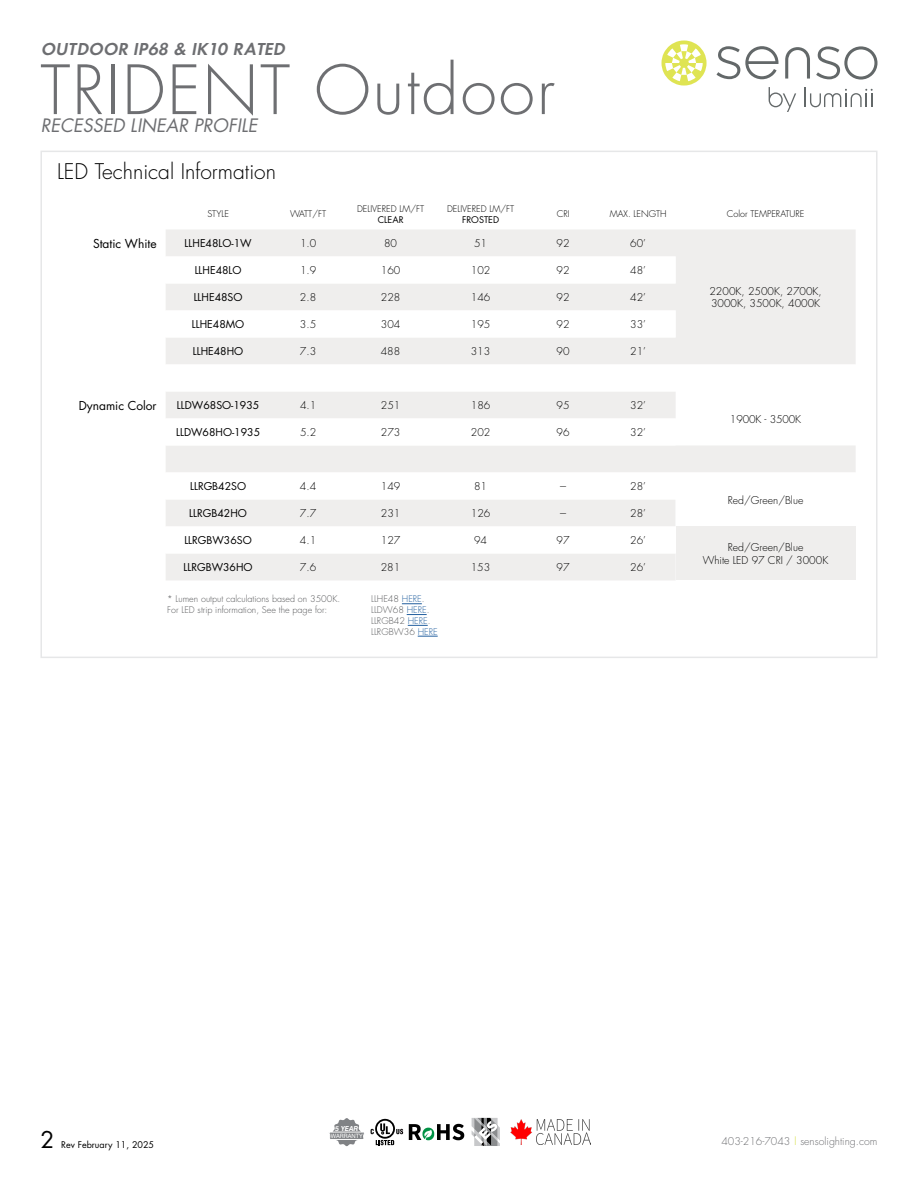
<style>
.page{position:relative;width:918px;height:1188px;background:#fff}
.page>*{position:absolute;margin:0;border:0;box-sizing:border-box;transform-origin:0 0}
.t1{font:300 66px "Futura";letter-spacing:.03em;color:#6e6f72}
.t2{font:22.5px "Futura";color:#000}
.t3{font:300 21px "Futura";color:#000}
.t4{font:italic 18px "Futura";color:#6d6e71}
.t5{font:18px "Futura Demi Bold Oblique DTC";color:#6d6e71}
.t6{font:12px "Futura";color:#000}
.t7{font:300 10.5px/12.6px "Futura";color:#000}
.t8{font:10.5px "Futura";color:#000}
.t9{font:300 10.5px "Futura";color:#6d6e71}
.t10{font:300 9px/10.8px "Futura";color:#58595b}
.t11{font:300 9px "Futura";color:#000}
.t12{font:9px "Futura";color:#000}
.t13{font:6.9px "SENSO Bold Italic";color:#fff}
.t14{font:6px "SENSO Roman";color:#fff}
.s1{color:#215e9e}
.s2{color:#d5df45}
</style>
<div class="page">
<svg style="left:402px;top:603px;width:20px;height:1px"></svg>
<svg style="left:407px;top:614px;width:20px;height:1px"></svg>
<svg style="left:408px;top:625px;width:20px;height:1px"></svg>
<svg style="left:418px;top:636px;width:20px;height:1px"></svg>
<div style="left:166px;top:230px;width:690px;height:350px;background:#efeeed"></div>
<svg style="left:166px;top:256px;width:690px;height:297px"></svg>
<div style="left:676px;top:526px;width:180px;height:54px;background:#efeeed"></div>
<svg style="left:785px;top:47px;width:25px;height:32px"></svg>
<svg style="left:716px;top:46px;width:62px;height:33px"></svg>
<svg style="left:816px;top:46px;width:62px;height:34px"></svg>
<svg style="left:805px;top:87px;width:68px;height:20px"></svg>
<svg style="left:769px;top:87px;width:27px;height:25px"></svg>
<svg style="left:662px;top:41px;width:45px;height:45px"></svg>
<svg style="left:409px;top:1124px;width:55px;height:16px"></svg>
<svg style="left:472px;top:1118px;width:28px;height:28px"></svg>
<svg style="left:376px;top:1140px;width:18px;height:5px"></svg>
<svg style="left:396px;top:1129px;width:7px;height:5px"></svg>
<svg style="left:375px;top:1119px;width:20px;height:20px"></svg>
<svg style="left:377px;top:1121px;width:16px;height:16px"></svg>
<svg style="left:380px;top:1123px;width:10px;height:11px"></svg>
<svg style="left:371px;top:1129px;width:3px;height:5px"></svg>
<img style="left:510px;top:1120px;width:80px;height:24px">
<svg style="left:329px;top:1118px;width:35px;height:28px"></svg>
<h3 class="t5" style="left:41px;top:38px;width:246px">OUTDOOR IP68 &amp; IK10 RATED</h3>
<h1 class="t1" style="left:40px;top:48px;width:516px">TRIDENT Outdoor</h1>
<h3 class="t4" style="left:41px;top:113px;width:218px">RECESSED LINEAR PROFILE</h3>
<h3 class="t3" style="left:57px;top:158px;width:221px">LED Technical Information</h3>
<p class="t11" style="left:207px;top:208px;width:23px">STYLE</p>
<p class="t11" style="left:290px;top:208px;width:37px">WATT/FT</p>
<p class="t11" style="left:357px;top:203px;width:69px">DELIVERED LM/FT</p>
<p class="t12" style="left:378px;top:213px;width:27px">CLEAR</p>
<p class="t11" style="left:447px;top:203px;width:69px">DELIVERED LM/FT</p>
<p class="t12" style="left:462px;top:213px;width:39px">FROSTED</p>
<p class="t11" style="left:557px;top:208px;width:14px">CRI</p>
<p class="t11" style="left:610px;top:208px;width:58px">MAX. LENGTH</p>
<p class="t11" style="left:727px;top:208px;width:79px">Color TEMPERATURE</p>
<p class="t6" style="left:93px;top:235px;width:65px">Static White</p>
<p class="t8" style="left:185px;top:236px;width:69px">LLHE48LO-1W</p>
<p class="t7" style="left:300px;top:237px;width:18px">1.0</p>
<p class="t7" style="left:384px;top:237px;width:15px">80</p>
<p class="t7" style="left:474px;top:237px;width:15px">51</p>
<p class="t7" style="left:557px;top:237px;width:15px">92</p>
<p class="t7" style="left:630px;top:237px;width:17px">60’</p>
<p class="t8" style="left:195px;top:263px;width:48px">LLHE48LO</p>
<p class="t7" style="left:300px;top:264px;width:18px">1.9</p>
<p class="t7" style="left:381px;top:264px;width:21px">160</p>
<p class="t7" style="left:471px;top:264px;width:21px">102</p>
<p class="t7" style="left:557px;top:264px;width:15px">92</p>
<p class="t7" style="left:630px;top:264px;width:17px">48’</p>
<p class="t8" style="left:194px;top:290px;width:50px">LLHE48SO</p>
<p class="t7" style="left:300px;top:291px;width:18px">2.8</p>
<p class="t7" style="left:381px;top:291px;width:21px">228</p>
<p class="t7" style="left:471px;top:291px;width:21px">146</p>
<p class="t7" style="left:557px;top:291px;width:15px">92</p>
<p class="t7" style="left:630px;top:291px;width:17px">42’</p>
<p class="t8" style="left:192px;top:317px;width:54px">LLHE48MO</p>
<p class="t7" style="left:300px;top:318px;width:18px">3.5</p>
<p class="t7" style="left:381px;top:318px;width:21px">304</p>
<p class="t7" style="left:471px;top:318px;width:21px">195</p>
<p class="t7" style="left:557px;top:318px;width:15px">92</p>
<p class="t7" style="left:630px;top:318px;width:17px">33’</p>
<p class="t8" style="left:193px;top:344px;width:52px">LLHE48HO</p>
<p class="t7" style="left:300px;top:345px;width:18px">7.3</p>
<p class="t7" style="left:381px;top:345px;width:21px">488</p>
<p class="t7" style="left:471px;top:345px;width:21px">313</p>
<p class="t7" style="left:557px;top:345px;width:15px">90</p>
<p class="t7" style="left:630px;top:345px;width:17px">21’</p>
<p class="t6" style="left:79px;top:397px;width:79px">Dynamic Color</p>
<p class="t8" style="left:177px;top:398px;width:84px">LLDW68SO-1935</p>
<p class="t7" style="left:300px;top:399px;width:18px">4.1</p>
<p class="t7" style="left:381px;top:399px;width:21px">251</p>
<p class="t7" style="left:471px;top:399px;width:21px">186</p>
<p class="t7" style="left:557px;top:399px;width:15px">95</p>
<p class="t7" style="left:630px;top:399px;width:17px">32’</p>
<p class="t8" style="left:176px;top:425px;width:85px">LLDW68HO-1935</p>
<p class="t7" style="left:300px;top:426px;width:18px">5.2</p>
<p class="t7" style="left:381px;top:426px;width:21px">273</p>
<p class="t7" style="left:471px;top:426px;width:21px">202</p>
<p class="t7" style="left:557px;top:426px;width:15px">96</p>
<p class="t7" style="left:630px;top:426px;width:17px">32’</p>
<p class="t8" style="left:190px;top:479px;width:57px">LLRGB42SO</p>
<p class="t7" style="left:300px;top:480px;width:18px">4.4</p>
<p class="t7" style="left:381px;top:480px;width:21px">149</p>
<p class="t7" style="left:474px;top:480px;width:15px">81</p>
<p class="t7" style="left:560px;top:480px;width:7px">---</p>
<p class="t7" style="left:630px;top:480px;width:17px">28’</p>
<p class="t8" style="left:189px;top:506px;width:59px">LLRGB42HO</p>
<p class="t7" style="left:300px;top:507px;width:18px">7.7</p>
<p class="t7" style="left:381px;top:507px;width:21px">231</p>
<p class="t7" style="left:471px;top:507px;width:21px">126</p>
<p class="t7" style="left:560px;top:507px;width:7px">---</p>
<p class="t7" style="left:630px;top:507px;width:17px">28’</p>
<p class="t8" style="left:184px;top:533px;width:69px">LLRGBW36SO</p>
<p class="t7" style="left:300px;top:534px;width:18px">4.1</p>
<p class="t7" style="left:381px;top:534px;width:21px">127</p>
<p class="t7" style="left:474px;top:534px;width:15px">94</p>
<p class="t7" style="left:557px;top:534px;width:15px">97</p>
<p class="t7" style="left:630px;top:534px;width:17px">26’</p>
<p class="t8" style="left:184px;top:560px;width:71px">LLRGBW36HO</p>
<p class="t7" style="left:300px;top:561px;width:18px">7.6</p>
<p class="t7" style="left:381px;top:561px;width:21px">281</p>
<p class="t7" style="left:471px;top:561px;width:21px">153</p>
<p class="t7" style="left:557px;top:561px;width:15px">97</p>
<p class="t7" style="left:630px;top:561px;width:17px">26’</p>
<p class="t10" style="left:167px;top:594px;width:175px">* Lumen output calculations based on 3500K.<br>For LED strip information, See the page for:</p>
<p class="t10" style="left:371px;top:594px;width:68px">LLHE48 <span class="s1">HERE</span>.<br>LLDW68 <span class="s1">HERE</span>.<br>LLRGB42 <span class="s1">HERE</span>.<br>LLRGBW36 <span class="s1">HERE</span></p>
<p class="t7" style="left:709px;top:285px;width:114px">2200K, 2500K, 2700K,<br>3000K, 3500K, 4000K</p>
<p class="t7" style="left:730px;top:413px;width:73px">1900K - 3500K</p>
<p class="t7" style="left:728px;top:494px;width:77px">Red/Green/Blue</p>
<p class="t7" style="left:703px;top:541px;width:127px;text-align:center">Red/Green/Blue<br>White LED 97 CRI / 3000K</p>
<p class="t13" style="left:335px;top:1124px;width:25px">5 YEAR</p>
<p class="t14" style="left:331px;top:1132px;width:33px">WARRANTY</p>
<h2 class="t2" style="left:40px;top:1124px;width:15px">2</h2>
<p class="t12" style="left:61px;top:1138px;width:94px">Rev February 11, 2025</p>
<p class="t9" style="left:721px;top:1135px;width:158px">403-216-7043 <span class="s2">|</span> sensolighting.com</p>
</div>
